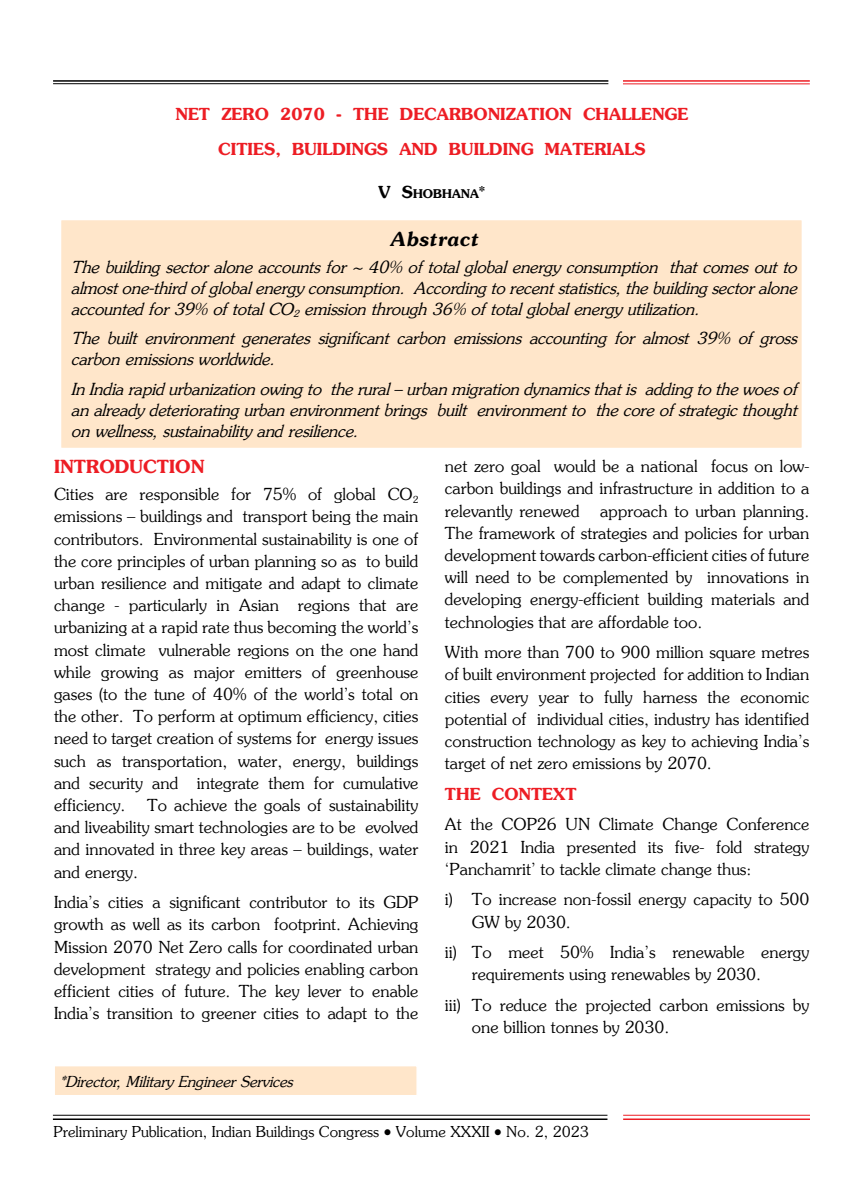
<style>
.page{position:relative;width:864px;height:1188px;background:#fff}
.page>*{position:absolute;margin:0;border:0;box-sizing:border-box;transform-origin:0 0}
.t1{font:700 18px "Souvenir";color:#ed1d24}
.t2{font:italic 700 18px "Souvenir";color:#000}
.t3{font:16.5px/22.2px "Souvenir";color:#000;text-align:justify}
.t4{font:italic 16.5px/21px "Souvenir";color:#000;text-align:justify}
.t5{font:700 16.5px/34.5px "Souvenir";color:#ed1d24;text-align:center}
.t6{font:15px "Souvenir";color:#000}
.t7{font:italic 15px "Souvenir";color:#000}
.t8{font:700 12px "Souvenir";color:#000}
.s1{font-size:16.5px}
</style>
<div class="page">
<div style="left:60px;top:219px;width:743px;height:230px;background:#ffe6ca;border:2px solid #fff"></div>
<div style="left:53px;top:1065px;width:365px;height:31px;background:#ffe6ca;border:2px solid #fff"></div>
<hr style="left:53px;top:80px;width:555px;height:2px;background:#000">
<hr style="left:53px;top:83px;width:555px;height:1px;background:#000">
<hr style="left:623px;top:80px;width:187px;height:2px;background:#ed1d24">
<hr style="left:623px;top:83px;width:187px;height:1px;background:#ed1d24">
<hr style="left:53px;top:1119px;width:554px;height:1px;background:#000">
<hr style="left:53px;top:1115px;width:554px;height:1px;background:#000">
<hr style="left:623px;top:1119px;width:187px;height:1px;background:#ed1d24">
<hr style="left:623px;top:1115px;width:187px;height:1px;background:#ed1d24">
<p class="t5" style="left:176px;top:97px;width:514px">NET ZERO 2070 - THE DECARBONIZATION CHALLENGE<br>CITIES, BUILDINGS AND BUILDING MATERIALS</p>
<p class="t8" style="left:378px;top:187px;width:109px"><span class="s1">V S</span>HOBHANA<span class="s1">*</span></p>
<p class="t2" style="left:389px;top:226px;width:91px">Abstract</p>
<p class="t4" style="left:71px;top:256px;width:727px">The building sector alone accounts for ~ 40% of total global energy consumption that comes out to almost one-third of global energy consumption. According to recent statistics, the building sector alone accounted for 39% of total CO<sub>2</sub> emission through 36% of total global energy utilization.</p>
<p class="t4" style="left:71px;top:327px;width:727px">The built environment generates significant carbon emissions accounting for almost 39% of gross carbon emissions worldwide.</p>
<p class="t4" style="left:71px;top:378px;width:727px">In India rapid urbanization owing to the rural – urban migration dynamics that is adding to the woes of an already deteriorating urban environment brings built environment to the core of strategic thought on wellness, sustainability and resilience.</p>
<p class="t1" style="left:54px;top:456px;width:152px">INTRODUCTION</p>
<p class="t3" style="left:54px;top:483px;width:366px">Cities are responsible for 75% of global CO<sub>2 </sub>emissions – buildings and transport being the main contributors. Environmental sustainability is one of the core principles of urban planning so as to build urban resilience and mitigate and adapt to climate change - particularly in Asian regions that are urbanizing at a rapid rate thus becoming the world’s most climate vulnerable regions on the one hand while growing as major emitters of greenhouse gases (to the tune of 40% of the world’s total on the other. To perform at optimum efficiency, cities need to target creation of systems for energy issues such as transportation, water, energy, buildings and security and integrate them for cumulative efficiency.</p>
<p class="t3" style="left:54px;top:794px;width:366px;text-indent:93px">To achieve the goals of sustainability and liveability smart technologies are to be evolved and innovated in three key areas – buildings, water and energy.</p>
<p class="t3" style="left:54px;top:891px;width:366px">India’s cities a significant contributor to its GDP growth as well as its carbon footprint. Achieving Mission 2070 Net Zero calls for coordinated urban development strategy and policies enabling carbon efficient cities of future. The key lever to enable India’s transition to greener cities to adapt to the</p>
<p class="t7" style="left:60px;top:1072px;width:234px">*Director, Military Engineer Services</p>
<p class="t3" style="left:445px;top:455px;width:366px">net zero goal would be a national focus on low&shy;carbon buildings and infrastructure in addition to a relevantly renewed approach to urban planning.<br>The framework of strategies and policies for urban development towards carbon-efficient cities of future will need to be complemented by innovations in developing energy-efficient building materials and technologies that are affordable too.</p>
<p class="t3" style="left:445px;top:641px;width:366px">With more than 700 to 900 million square metres of built environment projected for addition to Indian cities every year to fully harness the economic potential of individual cities, industry has identified construction technology as key to achieving India’s target of net zero emissions by 2070.</p>
<p class="t5" style="left:445px;top:777px;width:133px">THE CONTEXT</p>
<p class="t3" style="left:445px;top:813px;width:366px">At the COP26 UN Climate Change Conference in 2021 India presented its five- fold strategy ‘Panchamrit’ to tackle climate change thus:</p>
<p class="t3" style="left:472px;top:888px;width:339px;text-indent:-27px">i) To increase non-fossil energy capacity to 500<br>GW by 2030.</p>
<p class="t3" style="left:472px;top:941px;width:339px;text-indent:-27px">ii) To meet 50% India’s renewable energy requirements using renewables by 2030.</p>
<p class="t3" style="left:472px;top:994px;width:339px;text-indent:-27px">iii) To reduce the projected carbon emissions by one billion tonnes by 2030.</p>
<p class="t6" style="left:53px;top:1123px;width:537px">Preliminary Publication, Indian Buildings Congress • Volume XXXII • No. 2, 2023</p>
</div>
